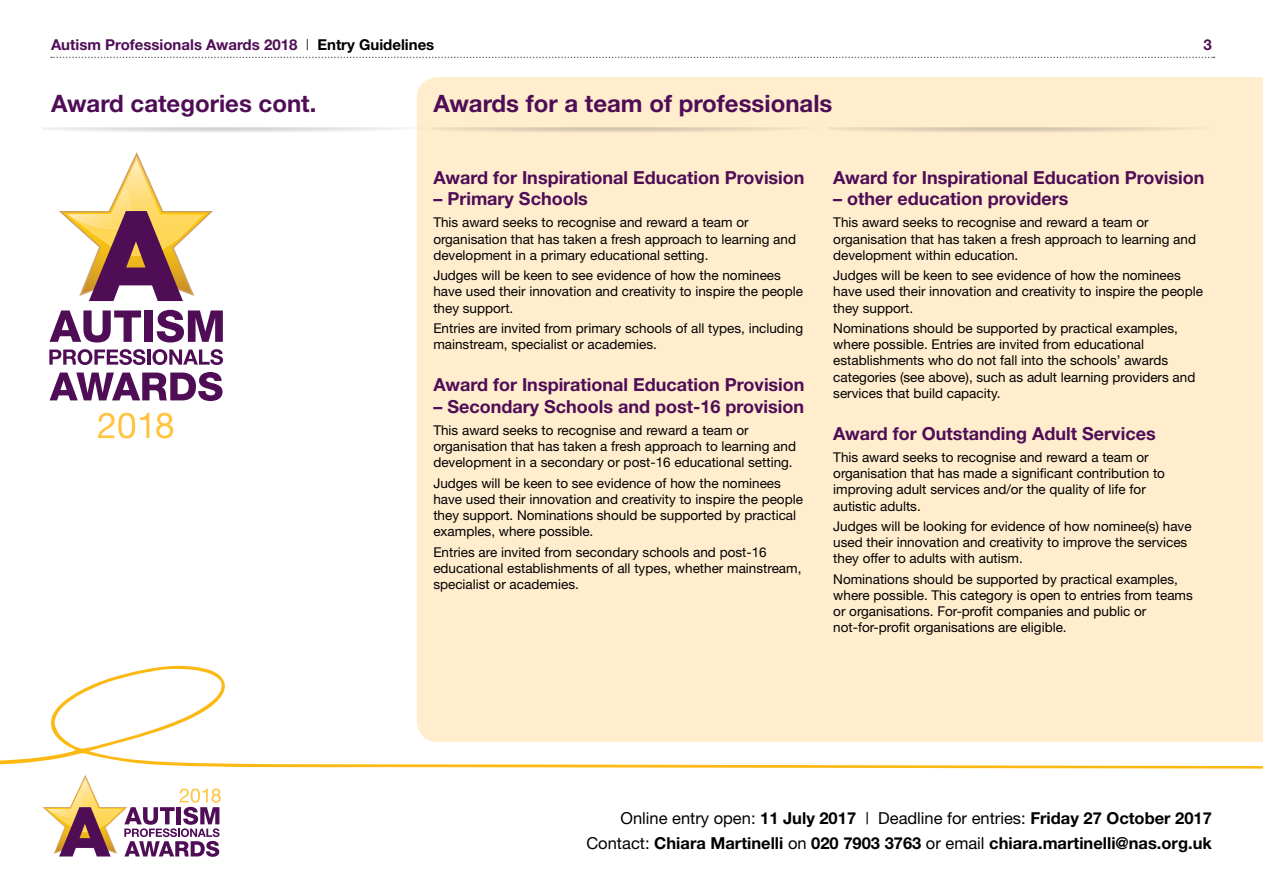
<style>
.page{position:relative;width:1263px;height:893px;background:#fff}
.page>*{position:absolute;margin:0;border:0;box-sizing:border-box;transform-origin:0 0}
.t1{font:700 24px "Helvetica Neue";color:#4f0d56}
.t2{font:700 18px "Helvetica Neue";color:#4f0d56}
.t3{font:700 16.5px/25px "Helvetica Neue";color:#000;text-align:right}
.t4{font:700 15px "Helvetica Neue";color:#4f0d56}
.t5{font:13.5px/16.2px "Helvetica Neue";color:#000}
.s1{font-weight:300;color:#000}
.s2{color:#000}
.s3{font-weight:400}
</style>
<div class="page">
<div style="left:417px;top:77px;width:846px;height:589px;background:#ffedce"></div>
<svg style="left:0;top:666px;width:1263px;height:103px;fill:#ffedce"></svg>
<svg style="left:43px;top:775px;width:178px;height:82px"></svg>
<svg style="left:51px;top:57px;width:1163px;height:1px"></svg>
<svg style="left:59px;top:152px;width:154px;height:149px"></svg>
<svg style="left:50px;top:310px;width:91px;height:32px"></svg>
<div style="left:145px;top:310px;width:8px;height:32px;background:#4f0d56"></div>
<svg style="left:157px;top:310px;width:66px;height:32px"></svg>
<svg style="left:49px;top:349px;width:96px;height:16px"></svg>
<hr style="left:147px;top:349px;width:3px;height:16px;background:#4f0d56">
<svg style="left:152px;top:349px;width:71px;height:16px"></svg>
<svg style="left:50px;top:372px;width:172px;height:29px"></svg>
<svg style="left:98px;top:413px;width:51px;height:25px"></svg>
<svg style="left:156px;top:413px;width:17px;height:25px"></svg>
<img style="left:432px;top:128px;width:385px;height:11px">
<img style="left:828px;top:128px;width:386px;height:11px">
<p class="t4" style="left:51px;top:35px;width:385px">Autism Professionals Awards 2018 <span class="s1">|</span> <span class="s2">Entry Guidelines</span></p>
<p class="t4" style="left:1203px;top:35px;width:10px">3</p>
<h1 class="t1" style="left:51px;top:89px;width:267px">Award categories cont.</h1>
<h1 class="t1" style="left:433px;top:89px;width:401px">Awards for a team of professionals</h1>
<h2 class="t2" style="left:433px;top:166px;width:373px">Award for Inspirational Education Provision</h2>
<h2 class="t2" style="left:433px;top:188px;width:156px">– Primary Schools</h2>
<p class="t5" style="left:433px;top:214px;width:364px">This award seeks to recognise and reward a team or organisation that has taken a fresh approach to learning and development in a primary educational setting.</p>
<p class="t5" style="left:433px;top:267px;width:371px">Judges will be keen to see evidence of how the nominees have used their innovation and creativity to inspire the people they support.</p>
<p class="t5" style="left:433px;top:320px;width:371px">Entries are invited from primary schools of all types, including mainstream, specialist or academies.</p>
<h2 class="t2" style="left:433px;top:374px;width:373px">Award for Inspirational Education Provision</h2>
<h2 class="t2" style="left:433px;top:395px;width:372px">– Secondary Schools and post-16 provision</h2>
<p class="t5" style="left:433px;top:422px;width:364px">This award seeks to recognise and reward a team or organisation that has taken a fresh approach to learning and development in a secondary or post-16 educational setting.</p>
<p class="t5" style="left:433px;top:475px;width:371px">Judges will be keen to see evidence of how the nominees have used their innovation and creativity to inspire the people they support. Nominations should be supported by practical examples, where possible.</p>
<p class="t5" style="left:433px;top:544px;width:370px">Entries are invited from secondary schools and post-16 educational establishments of all types, whether mainstream, specialist or academies.</p>
<h2 class="t2" style="left:833px;top:166px;width:373px">Award for Inspirational Education Provision</h2>
<h2 class="t2" style="left:833px;top:188px;width:237px">– other education providers</h2>
<p class="t5" style="left:833px;top:214px;width:364px">This award seeks to recognise and reward a team or organisation that has taken a fresh approach to learning and development within education.</p>
<p class="t5" style="left:833px;top:267px;width:371px">Judges will be keen to see evidence of how the nominees have used their innovation and creativity to inspire the people they support.</p>
<p class="t5" style="left:833px;top:320px;width:364px">Nominations should be supported by practical examples, where possible. Entries are invited from educational establishments who do not fall into the schools’ awards categories (see above), such as adult learning providers and services that build capacity.</p>
<h2 class="t2" style="left:833px;top:422px;width:324px">Award for Outstanding Adult Services</h2>
<p class="t5" style="left:833px;top:449px;width:333px">This award seeks to recognise and reward a team or organisation that has made a significant contribution to improving adult services and/or the quality of life for autistic adults.</p>
<p class="t5" style="left:833px;top:518px;width:360px">Judges will be looking for evidence of how nominee(s) have used their innovation and creativity to improve the services they offer to adults with autism.</p>
<p class="t5" style="left:833px;top:571px;width:361px">Nominations should be supported by practical examples, where possible. This category is open to entries from teams or organisations. For-profit companies and public or not-for-profit organisations are eligible.</p>
<p class="t3" style="left:586px;top:805px;width:627px"><span class="s3">Online entry open:</span> 11 July 2017 <span class="s3">| Deadline for entries:</span> Friday 27 October 2017<br><span class="s3">Contact:</span> Chiara Martinelli <span class="s3">on</span> 020 7903 3763 <span class="s3">or email</span> chiara.martinelli@nas.org.uk</p>
</div>
